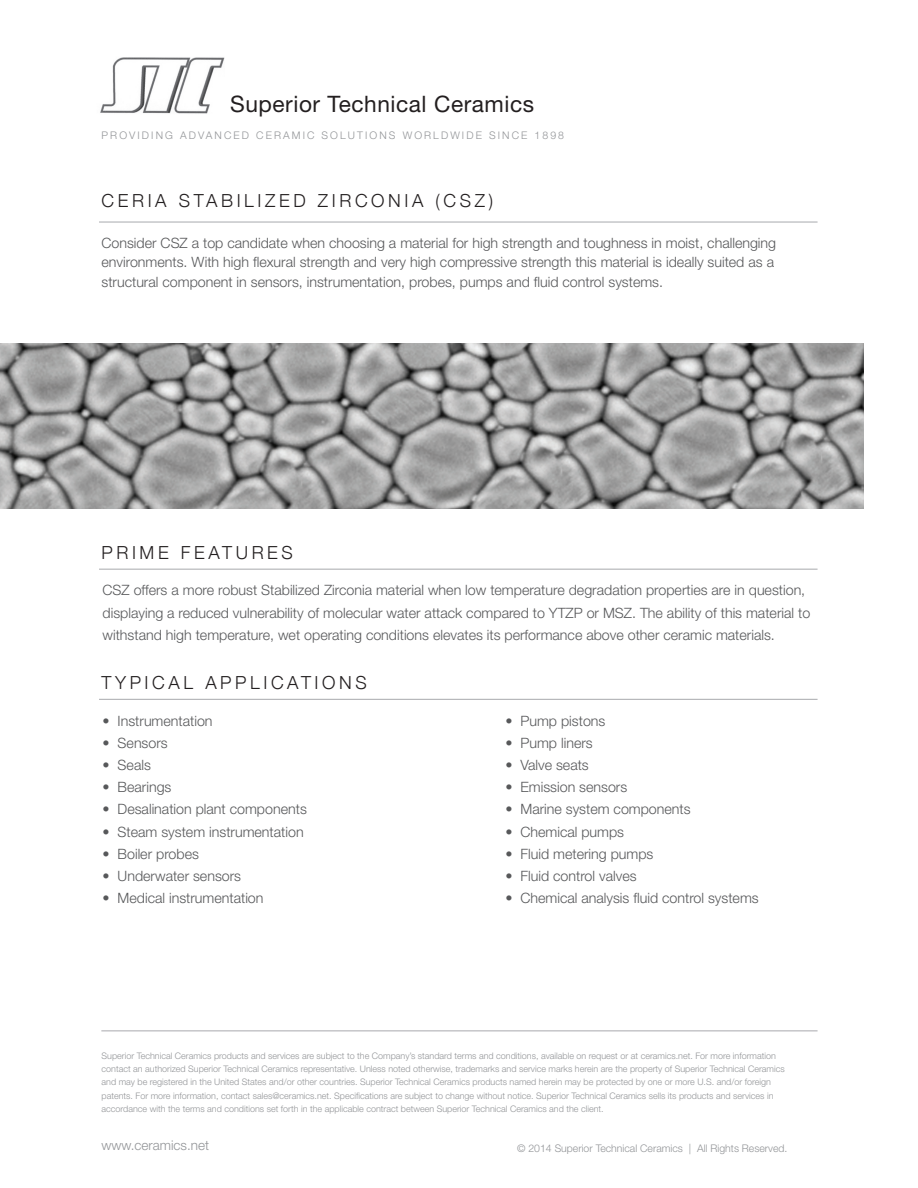
<style>
.page{position:relative;width:918px;height:1188px;background:#fff}
.page>*{position:absolute;margin:0;border:0;box-sizing:border-box;transform-origin:0 0}
.t1{font:22.65px "Helvetica Neue LT Std";letter-spacing:.025em;color:#231f20}
.t2{font:300 18px "Helvetica Neue";letter-spacing:.2em;color:#231f20}
.t3{font:300 14.25px/19.2px "Helvetica Neue LT Std";color:#57585a}
.t4{font:300 13.5px "Helvetica Neue LT Std";color:#939598}
.t5{font:300 10.5px "Helvetica Neue LT Std";letter-spacing:.2em;color:#939598}
.t6{font:300 10.5px "Helvetica Neue LT Std";color:#939598}
.t7{font:300 9px/13.2px "Helvetica Neue LT Std";color:#939598}
</style>
<div class="page">
<hr style="left:99px;top:222px;width:719px;height:1px;background:#a8a9ad">
<img style="left:100px;top:57px;width:125px;height:57px">
<img style="left:0;top:343px;width:864px;height:165px">
<hr style="left:99px;top:569px;width:719px;height:1px;background:#a8a9ad">
<hr style="left:99px;top:699px;width:719px;height:1px;background:#a8a9ad">
<hr style="left:101px;top:1031px;width:717px;height:1px;background:#a8a9ad">
<p class="t1" style="left:230px;top:91px;width:306px">Superior Technical Ceramics</p>
<p class="t5" style="left:102px;top:129px;width:464px">PROVIDING ADVANCED CERAMIC SOLUTIONS WORLDWIDE SINCE 1898</p>
<p class="t2" style="left:102px;top:186px;width:393px">CERIA STABILIZED ZIRCONIA (CSZ)</p>
<p class="t3" style="left:102px;top:233px;width:676px">Consider CSZ a top candidate when choosing a material for high strength and toughness in moist, challenging environments. With high flexural strength and very high compressive strength this material is ideally suited as a structural component in sensors, instrumentation, probes, pumps and fluid control systems.</p>
<p class="t2" style="left:102px;top:539px;width:193px">PRIME FEATURES</p>
<p class="t3" style="left:103px;top:579px;width:709px;line-height:22.2px">CSZ offers a more robust Stabilized Zirconia material when low temperature degradation properties are in question, displaying a reduced vulnerability of molecular water attack compared to YTZP or MSZ. The ability of this material to withstand high temperature, wet operating conditions elevates its performance above other ceramic materials.</p>
<p class="t2" style="left:102px;top:668px;width:267px">TYPICAL APPLICATIONS</p>
<p class="t3" style="left:103px;top:711px;width:112px">• Instrumentation</p>
<p class="t3" style="left:103px;top:733px;width:67px">• Sensors</p>
<p class="t3" style="left:103px;top:755px;width:50px">• Seals</p>
<p class="t3" style="left:103px;top:777px;width:70px">• Bearings</p>
<p class="t3" style="left:103px;top:799px;width:206px">• Desalination plant components</p>
<p class="t3" style="left:103px;top:822px;width:203px">• Steam system instrumentation</p>
<p class="t3" style="left:103px;top:844px;width:98px">• Boiler probes</p>
<p class="t3" style="left:103px;top:866px;width:140px">• Underwater sensors</p>
<p class="t3" style="left:103px;top:888px;width:162px">• Medical instrumentation</p>
<p class="t3" style="left:505px;top:711px;width:102px">• Pump pistons</p>
<p class="t3" style="left:505px;top:733px;width:89px">• Pump liners</p>
<p class="t3" style="left:505px;top:755px;width:85px">• Valve seats</p>
<p class="t3" style="left:505px;top:777px;width:123px">• Emission sensors</p>
<p class="t3" style="left:505px;top:799px;width:187px">• Marine system components</p>
<p class="t3" style="left:505px;top:822px;width:120px">• Chemical pumps</p>
<p class="t3" style="left:505px;top:844px;width:150px">• Fluid metering pumps</p>
<p class="t3" style="left:505px;top:866px;width:133px">• Fluid control valves</p>
<p class="t3" style="left:505px;top:888px;width:255px">• Chemical analysis fluid control systems</p>
<p class="t7" style="left:102px;top:1049px;width:685px">Superior Technical Ceramics products and services are subject to the Company’s standard terms and conditions, available on request or at ceramics.net. For more information contact an authorized Superior Technical Ceramics representative. Unless noted otherwise, trademarks and service marks herein are the property of Superior Technical Ceramics and may be registered in the United States and/or other countries. Superior Technical Ceramics products named herein may be protected by one or more U.S. and/or foreign patents. For more information, contact sales@ceramics.net. Specifications are subject to change without notice. Superior Technical Ceramics sells its products and services in accordance with the terms and conditions set forth in the applicable contract between Superior Technical Ceramics and the client.</p>
<p class="t4" style="left:102px;top:1137px;width:109px">www.ceramics.net</p>
<p class="t6" style="left:517px;top:1142px;width:272px">© 2014 Superior Technical Ceramics | All Rights Reserved.</p>
</div>
